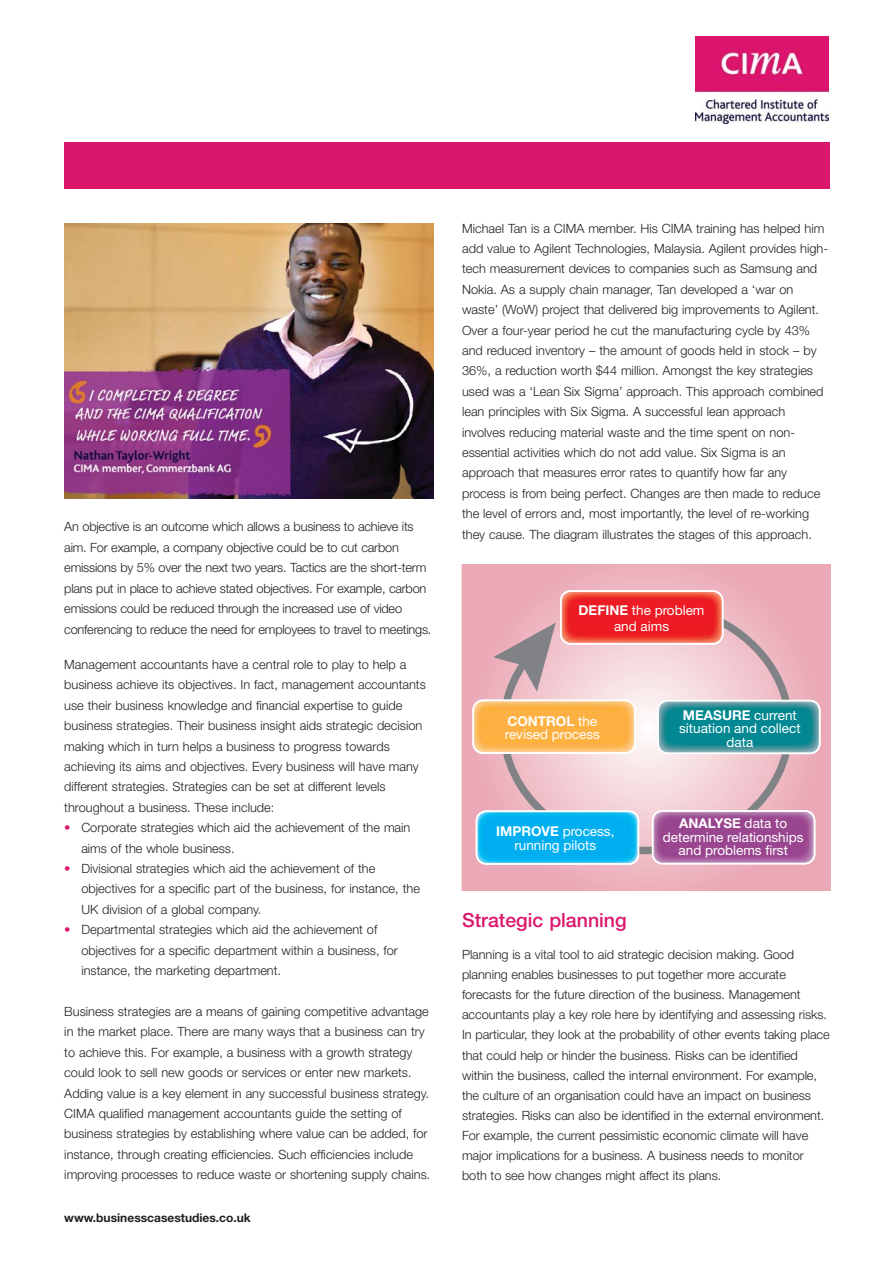
<style>
.page{position:relative;width:894px;height:1263px;background:#fff}
.page>*{position:absolute;margin:0;border:0;box-sizing:border-box;transform-origin:0 0}
.t1{font:500 19.5px "Helvetica Neue";color:#db176b}
.t2{font:13.5px/13.5px "Helvetica Neue";color:#fff;text-align:center}
.t3{font:300 12.75px/20.4px "Helvetica Neue";color:#231f20}
.t4{font:700 12px "Helvetica Neue";color:#231f20}
.s1{color:#db176b}
.s2{font-weight:700}
</style>
<div class="page">
<img style="left:695px;top:37px;width:133px;height:86px">
<div style="left:64px;top:142px;width:765px;height:47px;background:#db176b"></div>
<svg style="left:461px;top:564px;width:369px;height:326px;background:#ebacb9"></svg>
<svg style="left:499px;top:613px;width:293px;height:241px;background:#eac8cf"></svg>
<svg style="left:493px;top:590px;width:230px;height:101px;background:#e4c0c7"></svg>
<img style="left:560px;top:590px;width:163px;height:54px">
<img style="left:475px;top:810px;width:164px;height:54px">
<img style="left:651px;top:810px;width:164px;height:54px">
<img style="left:472px;top:699px;width:163px;height:54px">
<img style="left:657px;top:700px;width:163px;height:54px">
<img style="left:64px;top:223px;width:369px;height:275px">
<p class="t3" style="left:64px;top:518px;width:368px">An objective is an outcome which allows a business to achieve its aim. For example, a company objective could be to cut carbon emissions by 5% over the next two years. Tactics are the short-term plans put in place to achieve stated objectives. For example, carbon emissions could be reduced through the increased use of video conferencing to reduce the need for employees to travel to meetings.</p>
<p class="t3" style="left:64px;top:655px;width:363px">Management accountants have a central role to play to help a business achieve its objectives. In fact, management accountants use their business knowledge and financial expertise to guide business strategies. Their business insight aids strategic decision making which in turn helps a business to progress towards achieving its aims and objectives. Every business will have many different strategies. Strategies can be set at different levels throughout a business. These include:</p>
<p class="t3" style="left:81px;top:818px;width:330px;text-indent:-17px"><span class="s1">•</span> Corporate strategies which aid the achievement of the main aims of the whole business.</p>
<p class="t3" style="left:81px;top:859px;width:340px;text-indent:-17px"><span class="s1">•</span> Divisional strategies which aid the achievement of the objectives for a specific part of the business, for instance, the<br>UK division of a global company.</p>
<p class="t3" style="left:81px;top:920px;width:318px;text-indent:-17px"><span class="s1">•</span> Departmental strategies which aid the achievement of objectives for a specific department within a business, for instance, the marketing department.</p>
<p class="t3" style="left:64px;top:1002px;width:367px">Business strategies are a means of gaining competitive advantage in the market place. There are many ways that a business can try to achieve this. For example, a business with a growth strategy could look to sell new goods or services or enter new markets.<br>Adding value is a key element in any successful business strategy.<br>CIMA qualified management accountants guide the setting of business strategies by establishing where value can be added, for instance, through creating efficiencies. Such efficiencies include improving processes to reduce waste or shortening supply chains.</p>
<p class="t4" style="left:64px;top:1212px;width:188px">www.businesscasestudies.co.uk</p>
<p class="t3" style="left:462px;top:219px;width:367px">Michael Tan is a CIMA member. His CIMA training has helped him add value to Agilent Technologies, Malaysia. Agilent provides high&shy;tech measurement devices to companies such as Samsung and Nokia. As a supply chain manager, Tan developed a ‘war on waste’ (WoW) project that delivered big improvements to Agilent.<br>Over a four-year period he cut the manufacturing cycle by 43% and reduced inventory – the amount of goods held in stock – by 36%, a reduction worth $44 million. Amongst the key strategies used was a ‘Lean Six Sigma’ approach. This approach combined lean principles with Six Sigma. A successful lean approach involves reducing material waste and the time spent on non&shy;essential activities which do not add value. Six Sigma is an approach that measures error rates to quantify how far any process is from being perfect. Changes are then made to reduce the level of errors and, most importantly, the level of re-working they cause. The diagram illustrates the stages of this approach.</p>
<p class="t2" style="left:578px;top:603px;width:127px;line-height:16.2px"><span class="s2">DEFINE</span> the problem and aims</p>
<p class="t2" style="left:504px;top:715px;width:97px;text-align:left"><span class="s2">CONTROL</span> the revised process</p>
<p class="t2" style="left:496px;top:826px;width:120px"><span class="s2">IMPROVE</span> process, running pilots</p>
<p class="t2" style="left:679px;top:709px;width:123px"><span class="s2">MEASURE</span> current situation and collect data</p>
<p class="t2" style="left:662px;top:817px;width:142px"><span class="s2">ANALYSE</span> data to determine relationships and problems first</p>
<h1 class="t1" style="left:462px;top:913px;width:166px">Strategic planning</h1>
<p class="t3" style="left:462px;top:945px;width:369px">Planning is a vital tool to aid strategic decision making. Good planning enables businesses to put together more accurate forecasts for the future direction of the business. Management accountants play a key role here by identifying and assessing risks.<br>In particular, they look at the probability of other events taking place that could help or hinder the business. Risks can be identified within the business, called the internal environment. For example, the culture of an organisation could have an impact on business strategies. Risks can also be identified in the external environment.<br>For example, the current pessimistic economic climate will have major implications for a business. A business needs to monitor both to see how changes might affect its plans.</p>
</div>
